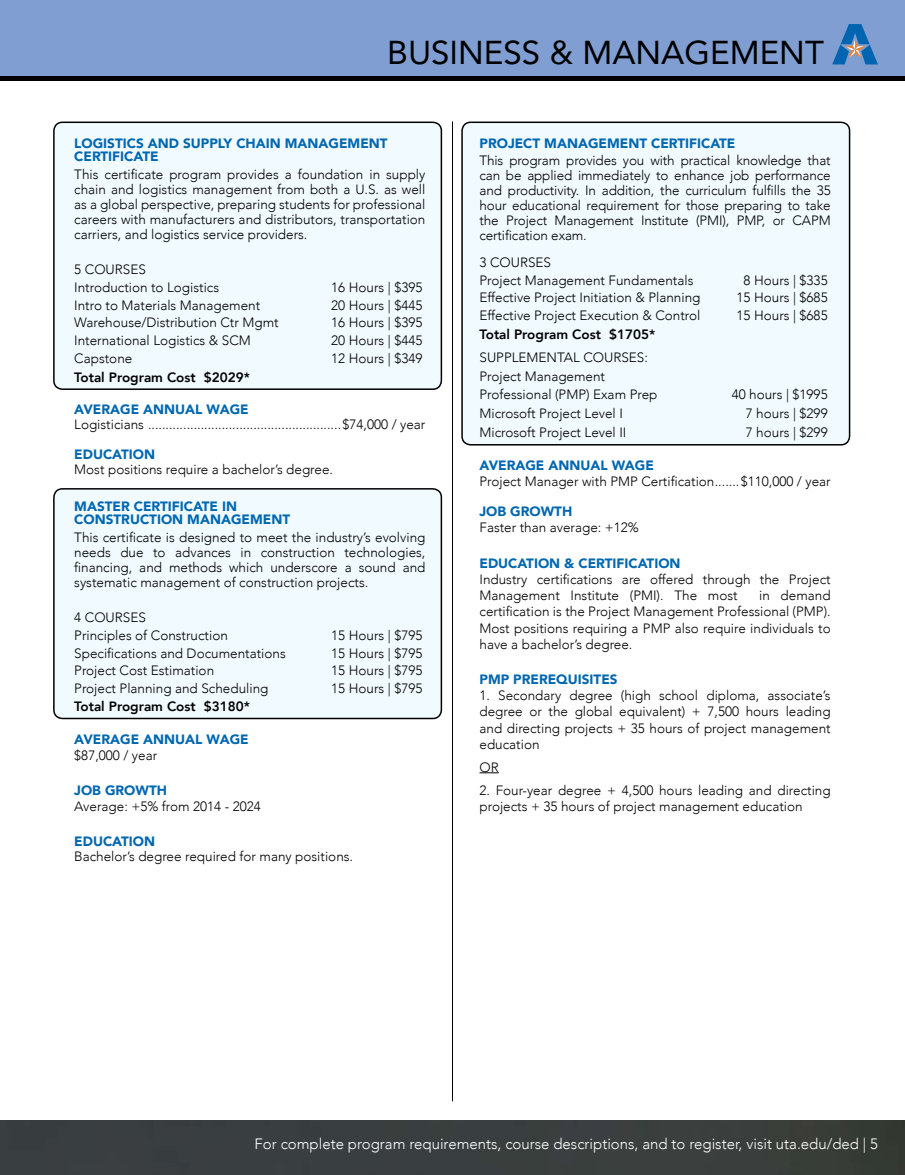
<style>
.page{position:relative;width:905px;height:1175px;background:#fff}
.page>*{position:absolute;margin:0;border:0;box-sizing:border-box;transform-origin:0 0}
.t1{font:33px "Avenir";color:#000}
.t2{font:300 15px "Avenir";color:#fff}
.t3{font:300 13.5px/15px "Avenir";color:#000}
.t4{font:900 13.5px/13.5px "Avenir";color:#0067b1}
.t5{font:800 13.5px "Avenir";color:#000}
</style>
<div class="page">
<img style="left:0;top:1120px;width:904px;height:54px">
<div style="left:0;top:76px;width:904px;height:5px;background:#000"></div>
<div style="left:54px;top:489px;width:387px;height:229px;background:#f1fafe;border-radius:9px"></div>
<div style="left:53px;top:488px;width:389px;height:231px;border:2px solid #000;border-radius:9px"></div>
<div style="left:0;top:0;width:904px;height:76px;background:#809ed2"></div>
<svg style="left:832px;top:24px;width:45px;height:40px"></svg>
<div style="left:462px;top:122px;width:387px;height:323px;background:#f1fafe;border-radius:9px"></div>
<div style="left:461px;top:122px;width:389px;height:323px;border:2px solid #000;border-radius:9px"></div>
<div style="left:54px;top:122px;width:387px;height:267px;background:#f1fafe;border-radius:9px"></div>
<div style="left:53px;top:121px;width:389px;height:269px;border:2px solid #000;border-radius:9px"></div>
<svg style="left:479px;top:772px;width:20px;height:1px"></svg>
<hr style="left:452px;top:122px;width:1px;height:979px;background:#000">
<h1 class="t1" style="left:387px;top:26px;width:438px">BUSINESS &amp; MANAGEMENT</h1>
<p class="t4" style="left:74px;top:136px;width:315px">LOGISTICS AND SUPPLY CHAIN MANAGEMENT<br>CERTIFICATE</p>
<p class="t3" style="left:74px;top:167px;width:352px;text-align:justify">This certificate program provides a foundation in supply chain and logistics management from both a U.S. as well as a global perspective, preparing students for professional careers with manufacturers and distributors, transportation carriers, and logistics service providers.</p>
<p class="t3" style="left:74px;top:261px;width:146px;line-height:17.7px">5 COURSES<br>Introduction to Logistics</p>
<p class="t3" style="left:331px;top:280px;width:93px">16 Hours | $395</p>
<p class="t3" style="left:74px;top:297px;width:187px">Intro to Materials Management</p>
<p class="t3" style="left:331px;top:297px;width:93px">20 Hours | $445</p>
<p class="t3" style="left:74px;top:315px;width:206px">Warehouse/Distribution Ctr Mgmt</p>
<p class="t3" style="left:331px;top:315px;width:93px">16 Hours | $395</p>
<p class="t3" style="left:74px;top:333px;width:178px">International Logistics &amp; SCM</p>
<p class="t3" style="left:331px;top:333px;width:93px">20 Hours | $445</p>
<p class="t3" style="left:74px;top:351px;width:60px">Capstone</p>
<p class="t3" style="left:331px;top:351px;width:93px">12 Hours | $349</p>
<p class="t5" style="left:74px;top:366px;width:177px">Total Program Cost $2029*</p>
<p class="t4" style="left:74px;top:403px;width:176px">AVERAGE ANNUAL WAGE</p>
<p class="t3" style="left:74px;top:417px;width:353px">Logisticians .......................................................$74,000 / year</p>
<p class="t4" style="left:74px;top:447px;width:82px">EDUCATION</p>
<p class="t3" style="left:74px;top:462px;width:260px">Most positions require a bachelor’s degree.</p>
<p class="t4" style="left:74px;top:499px;width:217px">MASTER CERTIFICATE IN<br>CONSTRUCTION MANAGEMENT</p>
<p class="t3" style="left:74px;top:530px;width:353px;text-align:justify">This certificate is designed to meet the industry’s evolving needs due to advances in construction technologies, financing, and methods which underscore a sound and systematic management of construction projects.</p>
<p class="t3" style="left:74px;top:609px;width:155px;line-height:17.7px">4 COURSES<br>Principles of Construction</p>
<p class="t3" style="left:331px;top:628px;width:93px">15 Hours | $795</p>
<p class="t3" style="left:74px;top:645px;width:213px">Specifications and Documentations</p>
<p class="t3" style="left:331px;top:645px;width:93px">15 Hours | $795</p>
<p class="t3" style="left:74px;top:663px;width:141px">Project Cost Estimation</p>
<p class="t3" style="left:331px;top:663px;width:93px">15 Hours | $795</p>
<p class="t3" style="left:74px;top:681px;width:196px">Project Planning and Scheduling</p>
<p class="t3" style="left:331px;top:681px;width:93px">15 Hours | $795</p>
<p class="t5" style="left:74px;top:695px;width:177px">Total Program Cost $3180*</p>
<p class="t4" style="left:74px;top:731px;width:176px">AVERAGE ANNUAL WAGE</p>
<p class="t3" style="left:74px;top:747px;width:84px">$87,000 / year</p>
<p class="t4" style="left:74px;top:783px;width:94px">JOB GROWTH</p>
<p class="t3" style="left:74px;top:799px;width:188px">Average: +5% from 2014 - 2024</p>
<p class="t4" style="left:74px;top:834px;width:82px">EDUCATION</p>
<p class="t3" style="left:74px;top:849px;width:280px">Bachelor’s degree required for many positions.</p>
<p class="t4" style="left:479px;top:136px;width:257px">PROJECT MANAGEMENT CERTIFICATE</p>
<p class="t3" style="left:479px;top:153px;width:353px;text-align:justify">This program provides you with practical knowledge that can be applied immediately to enhance job performance and productivity. In addition, the curriculum fulfills the 35 hour educational requirement for those preparing to take the Project Management Institute (PMI), PMP, or CAPM certification exam.</p>
<p class="t3" style="left:479px;top:253px;width:215px;line-height:17.7px">3 COURSES<br>Project Management Fundamentals</p>
<p class="t3" style="left:743px;top:272px;width:86px">8 Hours | $335</p>
<p class="t3" style="left:479px;top:290px;width:222px">Effective Project Initiation &amp; Planning</p>
<p class="t3" style="left:736px;top:290px;width:93px">15 Hours | $685</p>
<p class="t3" style="left:479px;top:308px;width:222px">Effective Project Execution &amp; Control</p>
<p class="t3" style="left:736px;top:308px;width:93px">15 Hours | $685</p>
<p class="t5" style="left:479px;top:324px;width:177px">Total Program Cost $1705*</p>
<p class="t3" style="left:479px;top:347px;width:179px;line-height:18.9px">SUPPLEMENTAL COURSES:<br>Project Management<br>Professional (PMP) Exam Prep</p>
<p class="t3" style="left:731px;top:387px;width:97px">40 hours | $1995</p>
<p class="t3" style="left:479px;top:406px;width:145px">Microsoft Project Level I</p>
<p class="t3" style="left:745px;top:406px;width:83px">7 hours | $299</p>
<p class="t3" style="left:479px;top:425px;width:148px">Microsoft Project Level II</p>
<p class="t3" style="left:745px;top:425px;width:83px">7 hours | $299</p>
<p class="t4" style="left:479px;top:458px;width:176px">AVERAGE ANNUAL WAGE</p>
<p class="t3" style="left:479px;top:474px;width:352px">Project Manager with PMP Certification.......$110,000 / year</p>
<p class="t4" style="left:479px;top:504px;width:94px">JOB GROWTH</p>
<p class="t3" style="left:479px;top:520px;width:161px">Faster than average: +12%</p>
<p class="t4" style="left:479px;top:556px;width:202px">EDUCATION &amp; CERTIFICATION</p>
<p class="t3" style="left:479px;top:571px;width:352px;line-height:16.2px">Industry certifications are offered through the Project<br>Management Institute (PMI). The most</p>
<p class="t3" style="left:479px;top:587px;width:352px;line-height:16.2px;text-align:justify;text-indent:280px">in demand certification is the Project Management Professional (PMP).<br>Most positions requiring a PMP also require individuals to have a bachelor’s degree.</p>
<p class="t4" style="left:479px;top:672px;width:140px">PMP PREREQUISITES</p>
<p class="t3" style="left:479px;top:687px;width:353px;line-height:16.2px;text-align:justify">1. Secondary degree (high school diploma, associate’s degree or the global equivalent) + 7,500 hours leading and directing projects + 35 hours of project management education</p>
<p class="t3" style="left:479px;top:759px;width:21px">OR</p>
<p class="t3" style="left:479px;top:782px;width:352px;line-height:16.2px">2. Four-year degree + 4,500 hours leading and directing projects + 35 hours of project management education</p>
<p class="t2" style="left:254px;top:1135px;width:625px">For complete program requirements, course descriptions, and to register, visit uta.edu/ded | 5</p>
</div>
